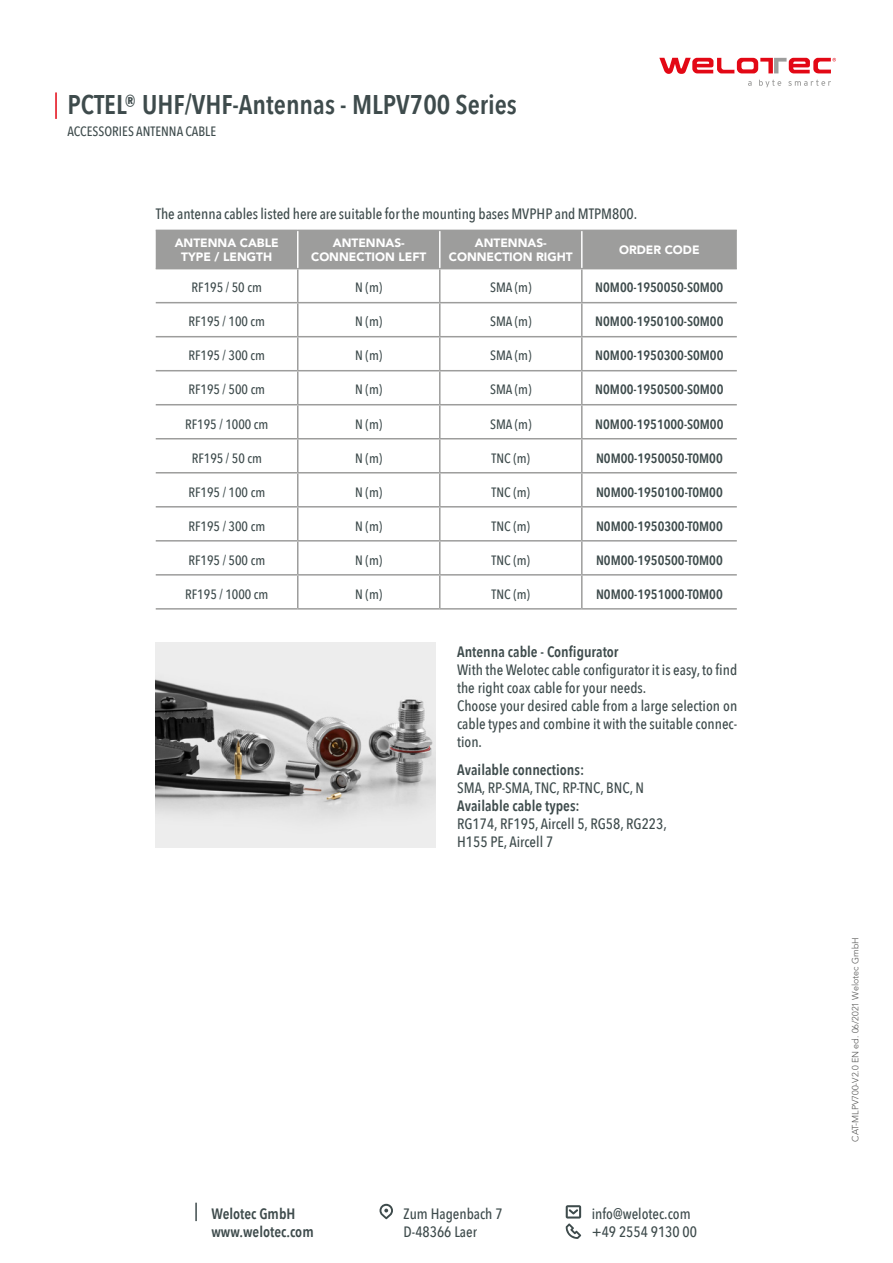
<style>
.page{position:relative;width:893px;height:1263px;background:#fff}
.page>*{position:absolute;margin:0;border:0;box-sizing:border-box;transform-origin:0 0}
.t1{font:600 27px "Avenir Next Condensed";color:#3e4b4c}
.t2{font:500 15px/18px "Avenir Next Condensed";color:#3e4b4c}
.t3{font:600 15px/18px "Avenir Next Condensed";color:#3e4b4c}
.t4{font:500 13.5px "Avenir Next Condensed";color:#3e4b4c}
.t5{font:600 13.5px "Avenir Next Condensed";color:#3e4b4c}
.t6{font:900 12px/14.4px "Avenir LT Std";color:#fff;text-align:center}
.t7{font:300 9px "Avenir LT Std";color:#575756}
</style>
<div class="page">
<svg style="left:659px;top:58px;width:177px;height:29px"></svg>
<svg style="left:379px;top:1204px;width:14px;height:15px"></svg>
<svg style="left:566px;top:1205px;width:15px;height:34px"></svg>
<svg style="left:195px;top:1203px;width:2px;height:18px"></svg>
<hr style="left:55px;top:92px;width:2px;height:27px;background:#e30613">
<div style="left:156px;top:231px;width:581px;height:37px;background:#9d9d9c"></div>
<hr style="left:156px;top:230px;width:142px;height:1px;background:#9d9d9c">
<hr style="left:298px;top:230px;width:142px;height:1px;background:#9d9d9c">
<hr style="left:440px;top:230px;width:142px;height:1px;background:#9d9d9c">
<hr style="left:582px;top:230px;width:155px;height:1px;background:#9d9d9c">
<hr style="left:156px;top:268px;width:142px;height:1px;background:#9d9d9c">
<hr style="left:298px;top:268px;width:142px;height:1px;background:#9d9d9c">
<hr style="left:297px;top:269px;width:1px;height:33px;background:#9d9d9c">
<hr style="left:440px;top:268px;width:142px;height:1px;background:#9d9d9c">
<hr style="left:439px;top:269px;width:2px;height:33px;background:#9d9d9c">
<hr style="left:582px;top:268px;width:155px;height:1px;background:#9d9d9c">
<hr style="left:581px;top:269px;width:2px;height:33px;background:#9d9d9c">
<hr style="left:156px;top:302px;width:142px;height:1px;background:#9d9d9c">
<hr style="left:298px;top:302px;width:142px;height:1px;background:#9d9d9c">
<hr style="left:297px;top:303px;width:1px;height:33px;background:#9d9d9c">
<hr style="left:440px;top:302px;width:142px;height:1px;background:#9d9d9c">
<hr style="left:439px;top:303px;width:2px;height:33px;background:#9d9d9c">
<hr style="left:582px;top:302px;width:155px;height:1px;background:#9d9d9c">
<hr style="left:581px;top:303px;width:2px;height:33px;background:#9d9d9c">
<hr style="left:156px;top:336px;width:142px;height:1px;background:#9d9d9c">
<hr style="left:298px;top:336px;width:142px;height:1px;background:#9d9d9c">
<hr style="left:297px;top:337px;width:1px;height:33px;background:#9d9d9c">
<hr style="left:440px;top:336px;width:142px;height:1px;background:#9d9d9c">
<hr style="left:439px;top:337px;width:2px;height:33px;background:#9d9d9c">
<hr style="left:582px;top:336px;width:155px;height:1px;background:#9d9d9c">
<hr style="left:581px;top:337px;width:2px;height:33px;background:#9d9d9c">
<hr style="left:156px;top:370px;width:142px;height:1px;background:#9d9d9c">
<hr style="left:298px;top:370px;width:142px;height:1px;background:#9d9d9c">
<hr style="left:297px;top:371px;width:1px;height:33px;background:#9d9d9c">
<hr style="left:440px;top:370px;width:142px;height:1px;background:#9d9d9c">
<hr style="left:439px;top:371px;width:2px;height:33px;background:#9d9d9c">
<hr style="left:582px;top:370px;width:155px;height:1px;background:#9d9d9c">
<hr style="left:581px;top:371px;width:2px;height:33px;background:#9d9d9c">
<hr style="left:156px;top:404px;width:142px;height:1px;background:#9d9d9c">
<hr style="left:298px;top:404px;width:142px;height:1px;background:#9d9d9c">
<hr style="left:297px;top:405px;width:1px;height:33px;background:#9d9d9c">
<hr style="left:440px;top:404px;width:142px;height:1px;background:#9d9d9c">
<hr style="left:439px;top:405px;width:2px;height:33px;background:#9d9d9c">
<hr style="left:582px;top:404px;width:155px;height:1px;background:#9d9d9c">
<hr style="left:581px;top:405px;width:2px;height:33px;background:#9d9d9c">
<hr style="left:156px;top:438px;width:142px;height:1px;background:#9d9d9c">
<hr style="left:298px;top:438px;width:142px;height:1px;background:#9d9d9c">
<hr style="left:297px;top:439px;width:1px;height:33px;background:#9d9d9c">
<hr style="left:440px;top:438px;width:142px;height:1px;background:#9d9d9c">
<hr style="left:439px;top:439px;width:2px;height:33px;background:#9d9d9c">
<hr style="left:582px;top:438px;width:155px;height:1px;background:#9d9d9c">
<hr style="left:581px;top:439px;width:2px;height:33px;background:#9d9d9c">
<hr style="left:156px;top:472px;width:142px;height:1px;background:#9d9d9c">
<hr style="left:298px;top:472px;width:142px;height:1px;background:#9d9d9c">
<hr style="left:297px;top:473px;width:1px;height:33px;background:#9d9d9c">
<hr style="left:440px;top:472px;width:142px;height:1px;background:#9d9d9c">
<hr style="left:439px;top:473px;width:2px;height:33px;background:#9d9d9c">
<hr style="left:582px;top:472px;width:155px;height:1px;background:#9d9d9c">
<hr style="left:581px;top:473px;width:2px;height:33px;background:#9d9d9c">
<hr style="left:156px;top:506px;width:142px;height:1px;background:#9d9d9c">
<hr style="left:298px;top:506px;width:142px;height:1px;background:#9d9d9c">
<hr style="left:297px;top:507px;width:1px;height:33px;background:#9d9d9c">
<hr style="left:440px;top:506px;width:142px;height:1px;background:#9d9d9c">
<hr style="left:439px;top:507px;width:2px;height:33px;background:#9d9d9c">
<hr style="left:582px;top:506px;width:155px;height:1px;background:#9d9d9c">
<hr style="left:581px;top:507px;width:2px;height:33px;background:#9d9d9c">
<hr style="left:156px;top:540px;width:142px;height:2px;background:#9d9d9c">
<hr style="left:298px;top:540px;width:142px;height:2px;background:#9d9d9c">
<hr style="left:297px;top:542px;width:1px;height:32px;background:#9d9d9c">
<hr style="left:440px;top:540px;width:142px;height:2px;background:#9d9d9c">
<hr style="left:439px;top:542px;width:2px;height:32px;background:#9d9d9c">
<hr style="left:582px;top:540px;width:155px;height:2px;background:#9d9d9c">
<hr style="left:581px;top:542px;width:2px;height:32px;background:#9d9d9c">
<hr style="left:156px;top:574px;width:142px;height:2px;background:#9d9d9c">
<hr style="left:298px;top:574px;width:142px;height:2px;background:#9d9d9c">
<hr style="left:297px;top:576px;width:1px;height:32px;background:#9d9d9c">
<hr style="left:440px;top:574px;width:142px;height:2px;background:#9d9d9c">
<hr style="left:439px;top:576px;width:2px;height:32px;background:#9d9d9c">
<hr style="left:582px;top:574px;width:155px;height:2px;background:#9d9d9c">
<hr style="left:581px;top:576px;width:2px;height:32px;background:#9d9d9c">
<hr style="left:156px;top:608px;width:142px;height:2px;background:#9d9d9c">
<hr style="left:298px;top:608px;width:142px;height:2px;background:#9d9d9c">
<hr style="left:440px;top:608px;width:142px;height:2px;background:#9d9d9c">
<hr style="left:582px;top:608px;width:155px;height:2px;background:#9d9d9c">
<hr style="left:297px;top:231px;width:1px;height:37px;background:#fff">
<hr style="left:439px;top:231px;width:2px;height:37px;background:#fff">
<hr style="left:581px;top:231px;width:2px;height:37px;background:#fff">
<img style="left:156px;top:642px;width:280px;height:205px">
<h1 class="t1" style="left:67px;top:81px;width:451px">PCTEL® UHF/VHF-Antennas - MLPV700 Series</h1>
<p class="t4" style="left:67px;top:123px;width:150px">ACCESSORIES ANTENNA CABLE</p>
<p class="t2" style="left:156px;top:205px;width:483px">The antenna cables listed here are suitable for the mounting bases MVPHP and MTPM800.</p>
<p class="t6" style="left:175px;top:235px;width:106px">ANTENNA CABLE<br>TYPE / LENGTH</p>
<p class="t6" style="left:311px;top:235px;width:117px">ANTENNAS-<br>CONNECTION LEFT</p>
<p class="t6" style="left:449px;top:235px;width:125px">ANTENNAS-<br>CONNECTION RIGHT</p>
<p class="t6" style="left:619px;top:243px;width:82px">ORDER CODE</p>
<p class="t4" style="left:192px;top:279px;width:72px">RF195 / 50 cm</p>
<p class="t4" style="left:355px;top:279px;width:29px">N (m)</p>
<p class="t4" style="left:490px;top:279px;width:43px">SMA (m)</p>
<p class="t5" style="left:595px;top:276px;width:130px">N0M00-1950050-S0M00</p>
<p class="t4" style="left:188px;top:314px;width:78px">RF195 / 100 cm</p>
<p class="t4" style="left:355px;top:314px;width:29px">N (m)</p>
<p class="t4" style="left:490px;top:314px;width:43px">SMA (m)</p>
<p class="t5" style="left:595px;top:310px;width:130px">N0M00-1950100-S0M00</p>
<p class="t4" style="left:188px;top:348px;width:78px">RF195 / 300 cm</p>
<p class="t4" style="left:355px;top:348px;width:29px">N (m)</p>
<p class="t4" style="left:490px;top:348px;width:43px">SMA (m)</p>
<p class="t5" style="left:595px;top:344px;width:130px">N0M00-1950300-S0M00</p>
<p class="t4" style="left:188px;top:382px;width:78px">RF195 / 500 cm</p>
<p class="t4" style="left:355px;top:382px;width:29px">N (m)</p>
<p class="t4" style="left:490px;top:382px;width:43px">SMA (m)</p>
<p class="t5" style="left:595px;top:378px;width:130px">N0M00-1950500-S0M00</p>
<p class="t4" style="left:185px;top:416px;width:85px">RF195 / 1000 cm</p>
<p class="t4" style="left:355px;top:416px;width:29px">N (m)</p>
<p class="t4" style="left:490px;top:416px;width:43px">SMA (m)</p>
<p class="t5" style="left:595px;top:412px;width:130px">N0M00-1951000-S0M00</p>
<p class="t4" style="left:192px;top:450px;width:72px">RF195 / 50 cm</p>
<p class="t4" style="left:355px;top:450px;width:29px">N (m)</p>
<p class="t4" style="left:492px;top:450px;width:40px">TNC (m)</p>
<p class="t5" style="left:596px;top:446px;width:128px">N0M00-1950050-T0M00</p>
<p class="t4" style="left:188px;top:484px;width:78px">RF195 / 100 cm</p>
<p class="t4" style="left:355px;top:484px;width:29px">N (m)</p>
<p class="t4" style="left:492px;top:484px;width:40px">TNC (m)</p>
<p class="t5" style="left:596px;top:480px;width:128px">N0M00-1950100-T0M00</p>
<p class="t4" style="left:188px;top:518px;width:78px">RF195 / 300 cm</p>
<p class="t4" style="left:355px;top:518px;width:29px">N (m)</p>
<p class="t4" style="left:492px;top:518px;width:40px">TNC (m)</p>
<p class="t5" style="left:596px;top:514px;width:128px">N0M00-1950300-T0M00</p>
<p class="t4" style="left:188px;top:552px;width:78px">RF195 / 500 cm</p>
<p class="t4" style="left:355px;top:552px;width:29px">N (m)</p>
<p class="t4" style="left:492px;top:552px;width:40px">TNC (m)</p>
<p class="t5" style="left:596px;top:548px;width:128px">N0M00-1950500-T0M00</p>
<p class="t4" style="left:185px;top:586px;width:85px">RF195 / 1000 cm</p>
<p class="t4" style="left:355px;top:586px;width:29px">N (m)</p>
<p class="t4" style="left:492px;top:586px;width:40px">TNC (m)</p>
<p class="t5" style="left:596px;top:582px;width:128px">N0M00-1951000-T0M00</p>
<p class="t3" style="left:457px;top:642px;width:163px">Antenna cable - Configurator</p>
<p class="t2" style="left:457px;top:661px;width:282px">With the Welotec cable configurator it is easy, to find the right coax cable for your needs.<br>Choose your desired cable from a large selection on cable types and combine it with the suitable connec&shy;tion.</p>
<p class="t3" style="left:457px;top:761px;width:129px">Available connections:</p>
<p class="t2" style="left:457px;top:779px;width:188px">SMA, RP-SMA, TNC, RP-TNC, BNC, N</p>
<p class="t3" style="left:457px;top:797px;width:124px">Available cable types:</p>
<p class="t2" style="left:457px;top:815px;width:211px">RG174, RF195, Aircell 5, RG58, RG223,<br>H155 PE, Aircell 7</p>
<p class="t3" style="left:211px;top:1204px;width:104px">Welotec GmbH www.welotec.com</p>
<p class="t2" style="left:404px;top:1204px;width:100px">Zum Hagenbach 7<br>D-48366 Laer</p>
<p class="t2" style="left:592px;top:1205px;width:107px">info@welotec.com +49 2554 9130 00</p>
<p class="t7" style="left:850px;top:1141px;width:206px;rotate:-90deg">CAT-MLPV700-V2.0 EN ed. 06/2021 Welotec GmbH</p>
</div>
